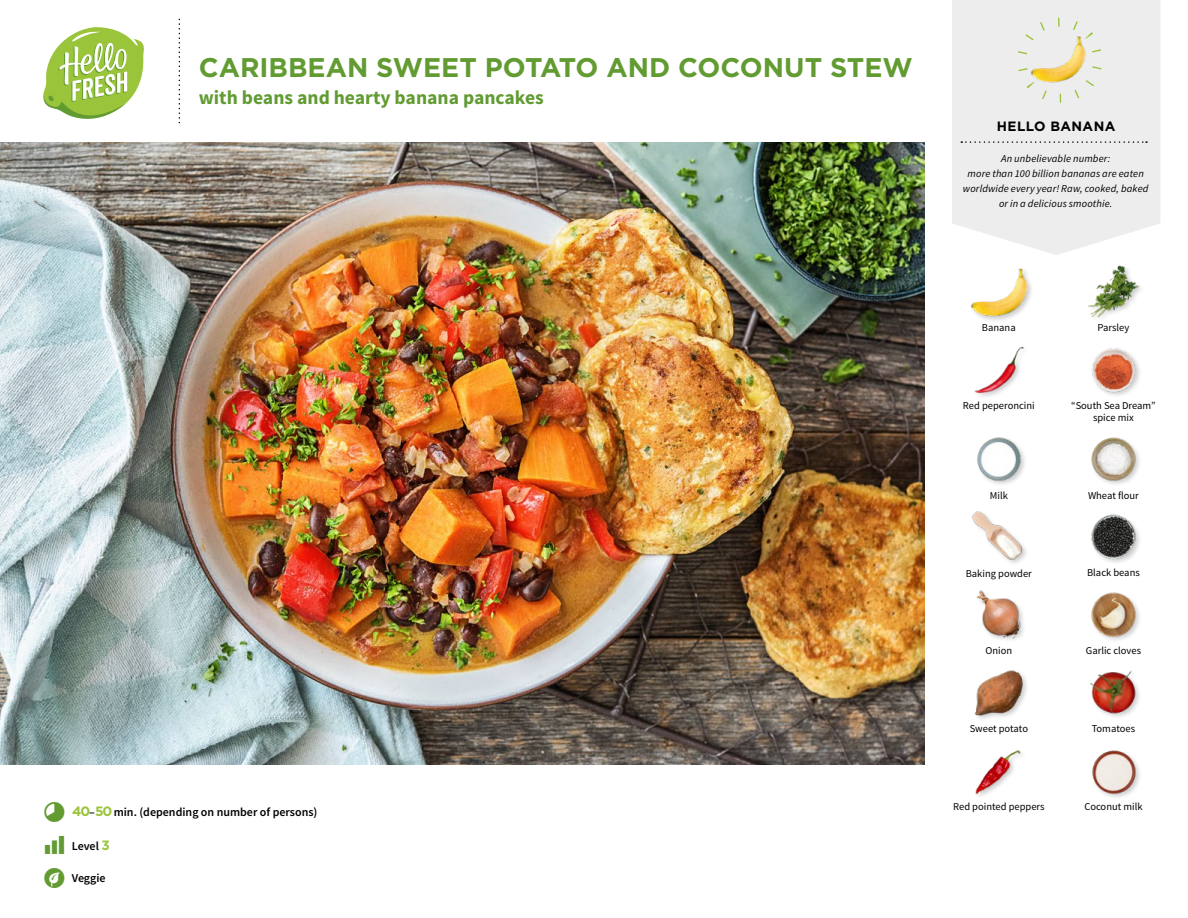
<style>
.page{position:relative;width:1188px;height:918px;background:#fff}
.page>*{position:absolute;margin:0;border:0;box-sizing:border-box;transform-origin:0 0}
.t1{font:700 27px "Gotham";color:#619b31}
.t2{font:700 19.5px "Source Sans Pro";color:#619b31}
.t3{font:700 13.5px "Gotham";letter-spacing:.03em;color:#000}
.t4{font:600 12px "Source Sans Pro";color:#000}
.t5{font:10.5px/12px "Source Sans Pro";color:#000;text-align:center}
.t6{font:italic 10.5px/14.7px "Source Sans Pro";letter-spacing:.01em;color:#000;text-align:center}
.s1{font-family:"Gotham";font-weight:700;font-size:13.5px;color:#9ac43a}
</style>
<div class="page">
<svg style="left:43px;top:27px;width:101px;height:92px"></svg>
<div style="left:952px;top:0;width:208px;height:255px;background:#ededed"></div>
<svg style="left:961px;top:141px;width:186px;height:2px"></svg>
<img style="left:1030px;top:31px;width:55px;height:56px">
<div style="left:1017px;top:18px;width:85px;height:85px;border:9px dashed #9ac43a;border-radius:50%"></div>
<img style="left:1092px;top:750px;width:48px;height:48px">
<img style="left:975px;top:750px;width:47px;height:46px">
<img style="left:1090px;top:670px;width:49px;height:47px">
<img style="left:974px;top:670px;width:53px;height:49px">
<img style="left:976px;top:590px;width:48px;height:50px">
<img style="left:1091px;top:592px;width:49px;height:48px">
<img style="left:1091px;top:514px;width:49px;height:49px">
<img style="left:972px;top:511px;width:54px;height:52px">
<img style="left:977px;top:437px;width:48px;height:48px">
<img style="left:1091px;top:437px;width:48px;height:47px">
<img style="left:1091px;top:348px;width:49px;height:48px">
<img style="left:974px;top:346px;width:50px;height:51px">
<img style="left:1088px;top:265px;width:53px;height:53px">
<div style="left:970px;top:267px;width:64px;height:56px;background:#000;opacity:.2"></div>
<img style="left:970px;top:267px;width:57px;height:54px">
<img style="left:0;top:142px;width:925px;height:623px">
<h1 class="t1" style="left:199px;top:50px;width:716px">CARIBBEAN SWEET POTATO AND COCONUT STEW</h1>
<h2 class="t2" style="left:199px;top:85px;width:347px">with beans and hearty banana pancakes</h2>
<p class="t3" style="left:997px;top:117px;width:120px">HELLO BANANA</p>
<p class="t6" style="left:963px;top:152px;width:187px">An unbelievable number:<br>more than 100 billion bananas are eaten worldwide every year! Raw, cooked, baked or in a delicious smoothie.</p>
<p class="t4" style="left:72px;top:805px;width:247px"><span class="s1">40</span>–<span class="s1">50</span> min. (depending on number of persons)</p>
<p class="t4" style="left:72px;top:838px;width:39px">Level <span class="s1">3</span></p>
<p class="t4" style="left:72px;top:870px;width:35px">Veggie</p>
<p class="t5" style="left:982px;top:321px;width:35px">Banana</p>
<p class="t5" style="left:963px;top:400px;width:73px">Red peperoncini</p>
<p class="t5" style="left:1098px;top:322px;width:33px">Parsley</p>
<p class="t5" style="left:1071px;top:400px;width:86px">“South Sea Dream” spice mix</p>
<p class="t5" style="left:990px;top:490px;width:20px">Milk</p>
<p class="t5" style="left:1088px;top:489px;width:52px">Wheat flour</p>
<p class="t5" style="left:966px;top:567px;width:68px">Baking powder</p>
<p class="t5" style="left:1087px;top:567px;width:54px">Black beans</p>
<p class="t5" style="left:986px;top:645px;width:28px">Onion</p>
<p class="t5" style="left:1086px;top:645px;width:57px">Garlic cloves</p>
<p class="t5" style="left:970px;top:723px;width:60px">Sweet potato</p>
<p class="t5" style="left:1092px;top:723px;width:45px">Tomatoes</p>
<p class="t5" style="left:953px;top:801px;width:93px">Red pointed peppers</p>
<p class="t5" style="left:1084px;top:801px;width:60px">Coconut milk</p>
</div>
